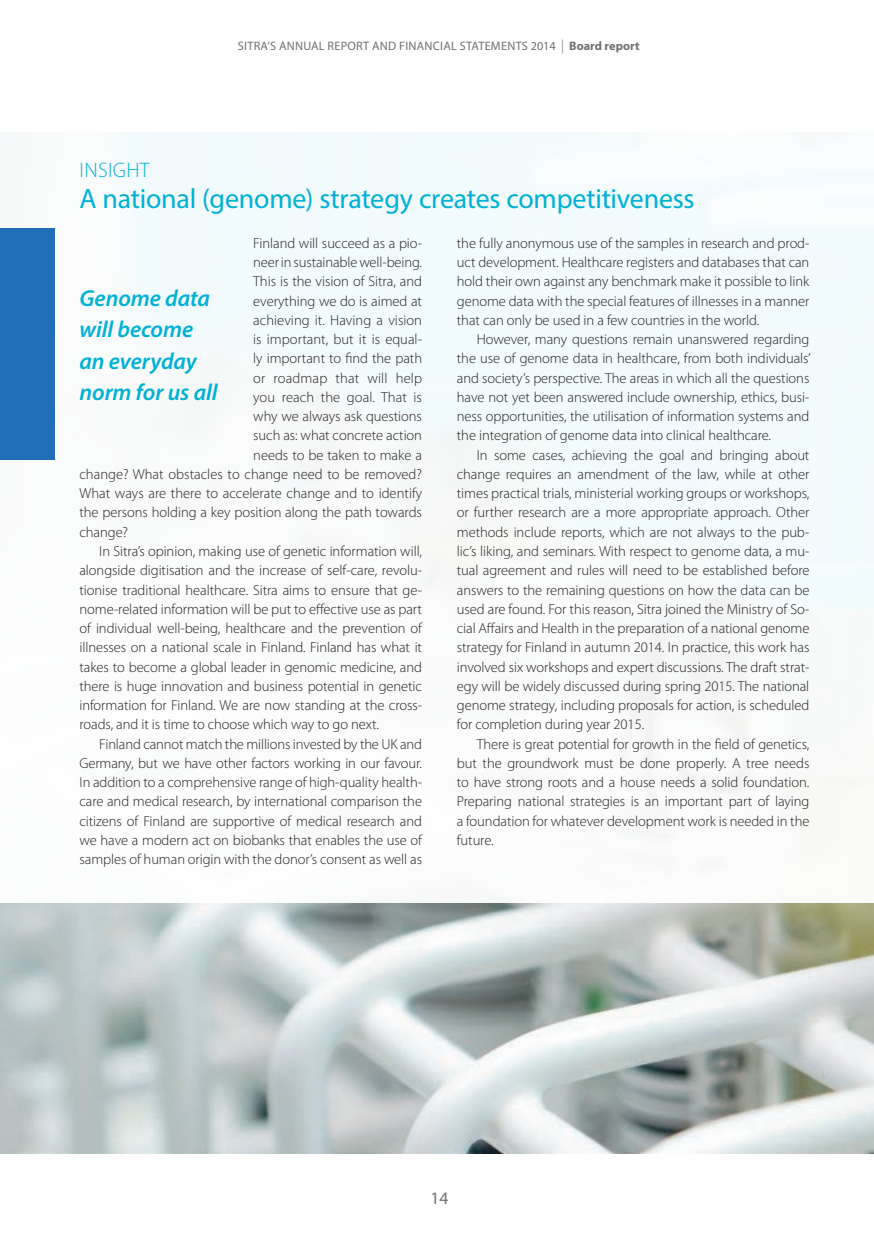
<style>
.page{position:relative;width:874px;height:1241px;background:#fff}
.page>*{position:absolute;margin:0;border:0;box-sizing:border-box;transform-origin:0 0}
.t1{font:28px "Myriad Pro";letter-spacing:-.01em;color:#00b1d5}
.t2{font:italic 600 23.1px/31.5px "Myriad Pro";letter-spacing:-.005em;color:#00b1d5}
.t3{font:300 21px "Myriad Pro";letter-spacing:.015em;color:#00b1d5}
.t4{font:17.5px "Myriad Pro";color:#717074}
.t5{font:300 14.53px/19.2px "Myriad Pro";letter-spacing:-.005em;color:#231f20;text-align:justify}
.t6{font:12.25px "Myriad Pro";letter-spacing:.02em;color:#717074}
.s1{font-weight:300;font-size:14px}
.s2{font-weight:700}
</style>
<div class="page">
<img style="left:0;top:903px;width:873px;height:249px">
<div style="left:0;top:228px;width:55px;height:231px;background:#1f6fb8"></div>
<p class="t6" style="left:238px;top:38px;width:403px">SITRA’S ANNUAL REPORT AND FINANCIAL STATEMENTS 2014 <span class="s1">|</span> <span class="s2">Board report</span></p>
<h3 class="t3" style="left:80px;top:157px;width:71px">INSIGHT</h3>
<h1 class="t1" style="left:79px;top:182px;width:616px">A national (genome) strategy creates competitiveness</h1>
<p class="t5" style="left:253px;top:233px;width:170px">Finland will succeed as a pio-</p>
<p class="t5" style="left:253px;top:252px;width:170px">neer in sustainable well-being.</p>
<p class="t5" style="left:253px;top:272px;width:170px">This is the vision of Sitra, and</p>
<p class="t5" style="left:253px;top:291px;width:170px">everything we do is aimed at</p>
<p class="t5" style="left:253px;top:310px;width:170px">achieving it. Having a vision</p>
<p class="t5" style="left:253px;top:329px;width:170px">is important, but it is equal-</p>
<p class="t5" style="left:253px;top:349px;width:170px">ly important to find the path</p>
<p class="t5" style="left:253px;top:368px;width:170px">or roadmap that will help</p>
<p class="t5" style="left:253px;top:387px;width:170px">you reach the goal. That is</p>
<p class="t5" style="left:253px;top:406px;width:170px">why we always ask questions</p>
<p class="t5" style="left:253px;top:426px;width:170px">such as: what concrete action</p>
<p class="t5" style="left:253px;top:445px;width:170px">needs to be taken to make a</p>
<p class="t5" style="left:79px;top:464px;width:344px">change? What obstacles to change need to be removed?</p>
<p class="t5" style="left:79px;top:483px;width:344px">What ways are there to accelerate change and to identify</p>
<p class="t5" style="left:79px;top:503px;width:344px">the persons holding a key position along the path towards</p>
<p class="t5" style="left:79px;top:522px;width:50px">change?</p>
<p class="t5" style="left:99px;top:541px;width:324px">In Sitra’s opinion, making use of genetic information will,</p>
<p class="t5" style="left:79px;top:560px;width:344px">alongside digitisation and the increase of self-care, revolu-</p>
<p class="t5" style="left:79px;top:580px;width:344px">tionise traditional healthcare. Sitra aims to ensure that ge-</p>
<p class="t5" style="left:79px;top:599px;width:344px">nome-related information will be put to effective use as part</p>
<p class="t5" style="left:79px;top:618px;width:344px">of individual well-being, healthcare and the prevention of</p>
<p class="t5" style="left:79px;top:637px;width:344px">illnesses on a national scale in Finland. Finland has what it</p>
<p class="t5" style="left:79px;top:657px;width:344px">takes to become a global leader in genomic medicine, and</p>
<p class="t5" style="left:79px;top:676px;width:344px">there is huge innovation and business potential in genetic</p>
<p class="t5" style="left:79px;top:695px;width:344px">information for Finland. We are now standing at the cross-</p>
<p class="t5" style="left:79px;top:714px;width:301px">roads, and it is time to choose which way to go next.</p>
<p class="t5" style="left:99px;top:734px;width:324px">Finland cannot match the millions invested by the UK and</p>
<p class="t5" style="left:79px;top:753px;width:344px">Germany, but we have other factors working in our favour.</p>
<p class="t5" style="left:79px;top:772px;width:344px">In addition to a comprehensive range of high-quality health-</p>
<p class="t5" style="left:79px;top:791px;width:344px">care and medical research, by international comparison the</p>
<p class="t5" style="left:79px;top:811px;width:344px">citizens of Finland are supportive of medical research and</p>
<p class="t5" style="left:79px;top:830px;width:344px">we have a modern act on biobanks that enables the use of</p>
<p class="t5" style="left:79px;top:849px;width:344px">samples of human origin with the donor’s consent as well as</p>
<p class="t5" style="left:456px;top:233px;width:354px">the fully anonymous use of the samples in research and prod&shy;uct development. Healthcare registers and databases that can hold their own against any benchmark make it possible to link genome data with the special features of illnesses in a manner that can only be used in a few countries in the world.</p>
<p class="t5" style="left:456px;top:329px;width:355px;text-indent:20px">However, many questions remain unanswered regarding the use of genome data in healthcare, from both individuals’ and society’s perspective. The areas in which all the questions have not yet been answered include ownership, ethics, busi&shy;ness opportunities, the utilisation of information systems and the integration of genome data into clinical healthcare.</p>
<p class="t5" style="left:456px;top:445px;width:354px;text-indent:20px">In some cases, achieving the goal and bringing about change requires an amendment of the law, while at other times practical trials, ministerial working groups or workshops, or further research are a more appropriate approach. Other methods include reports, which are not always to the pub&shy;lic’s liking, and seminars. With respect to genome data, a mu&shy;tual agreement and rules will need to be established before answers to the remaining questions on how the data can be used are found. For this reason, Sitra joined the Ministry of So&shy;cial Affairs and Health in the preparation of a national genome strategy for Finland in autumn 2014. In practice, this work has involved six workshops and expert discussions. The draft strat&shy;egy will be widely discussed during spring 2015. The national genome strategy, including proposals for action, is scheduled for completion during year 2015.</p>
<p class="t5" style="left:456px;top:734px;width:354px;text-indent:20px">There is great potential for growth in the field of genetics, but the groundwork must be done properly. A tree needs to have strong roots and a house needs a solid foundation.<br>Preparing national strategies is an important part of laying a foundation for whatever development work is needed in the future.</p>
<h2 class="t2" style="left:79px;top:281px;width:140px">Genome data will become an everyday norm for us all</h2>
<p class="t4" style="left:430px;top:1187px;width:19px">14</p>
</div>
